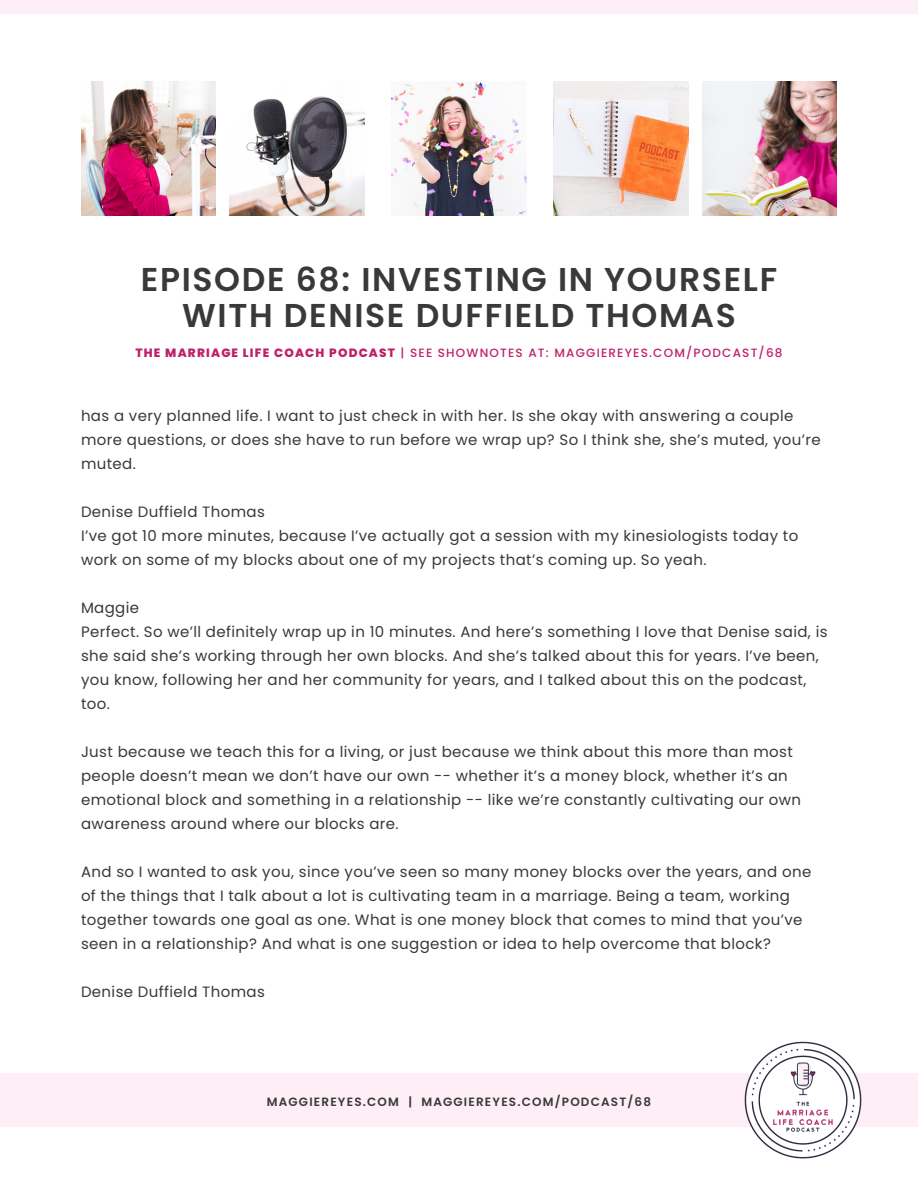
<style>
.page{position:relative;width:918px;height:1188px;background:#fff}
.page>*{position:absolute;margin:0;border:0;box-sizing:border-box;transform-origin:0 0}
.t1{font:600 33px/36px "Poppins";letter-spacing:.05em;color:#393939;text-align:center}
.t2{font:15px/24px "Poppins";letter-spacing:.025em;color:#393939}
.t3{font:500 12px "Poppins";letter-spacing:.1em;color:#c01e69}
.t4{font:600 12px "Poppins";letter-spacing:.1em;color:#393939}
.s1{font-weight:800}
</style>
<div class="page">
<div style="left:0;top:1073px;width:918px;height:54px;background:#fdeff5"></div>
<div style="left:0;top:0;width:918px;height:14px;background:#fdeff5"></div>
<img style="left:81px;top:81px;width:135px;height:135px">
<img style="left:392px;top:82px;width:134px;height:134px">
<img style="left:702px;top:81px;width:135px;height:135px">
<img style="left:230px;top:96px;width:134px;height:120px">
<img style="left:554px;top:81px;width:134px;height:135px">
<img style="left:744px;top:1041px;width:118px;height:118px">
<h1 class="t1" style="left:141px;top:262px;width:638px">EPISODE 68: INVESTING IN YOURSELF<br>WITH DENISE DUFFIELD THOMAS</h1>
<p class="t3" style="left:135px;top:346px;width:649px"><span class="s1">THE MARRIAGE LIFE COACH PODCAST</span> | SEE SHOWNOTES AT: MAGGIEREYES.COM/PODCAST/68</p>
<p class="t2" style="left:81px;top:404px;width:741px">has a very planned life. I want to just check in with her. Is she okay with answering a couple more questions, or does she have to run before we wrap up? So I think she, she’s muted, you’re muted.</p>
<p class="t2" style="left:81px;top:500px;width:719px">Denise Duffield Thomas<br>I’ve got 10 more minutes, because I’ve actually got a session with my kinesiologists today to work on some of my blocks about one of my projects that’s coming up. So yeah.</p>
<p class="t2" style="left:81px;top:596px;width:748px">Maggie<br>Perfect. So we’ll definitely wrap up in 10 minutes. And here’s something I love that Denise said, is she said she’s working through her own blocks. And she’s talked about this for years. I’ve been, you know, following her and her community for years, and I talked about this on the podcast, too.</p>
<p class="t2" style="left:81px;top:740px;width:722px">Just because we teach this for a living, or just because we think about this more than most people doesn’t mean we don’t have our own -- whether it’s a money block, whether it’s an emotional block and something in a relationship -- like we’re constantly cultivating our own awareness around where our blocks are.</p>
<p class="t2" style="left:81px;top:860px;width:732px">And so I wanted to ask you, since you’ve seen so many money blocks over the years, and one of the things that I talk about a lot is cultivating team in a marriage. Being a team, working together towards one goal as one. What is one money block that comes to mind that you’ve seen in a relationship? And what is one suggestion or idea to help overcome that block?</p>
<p class="t2" style="left:81px;top:980px;width:185px">Denise Duffield Thomas</p>
<p class="t4" style="left:267px;top:1095px;width:386px">MAGGIEREYES.COM | MAGGIEREYES.COM/PODCAST/68</p>
</div>
